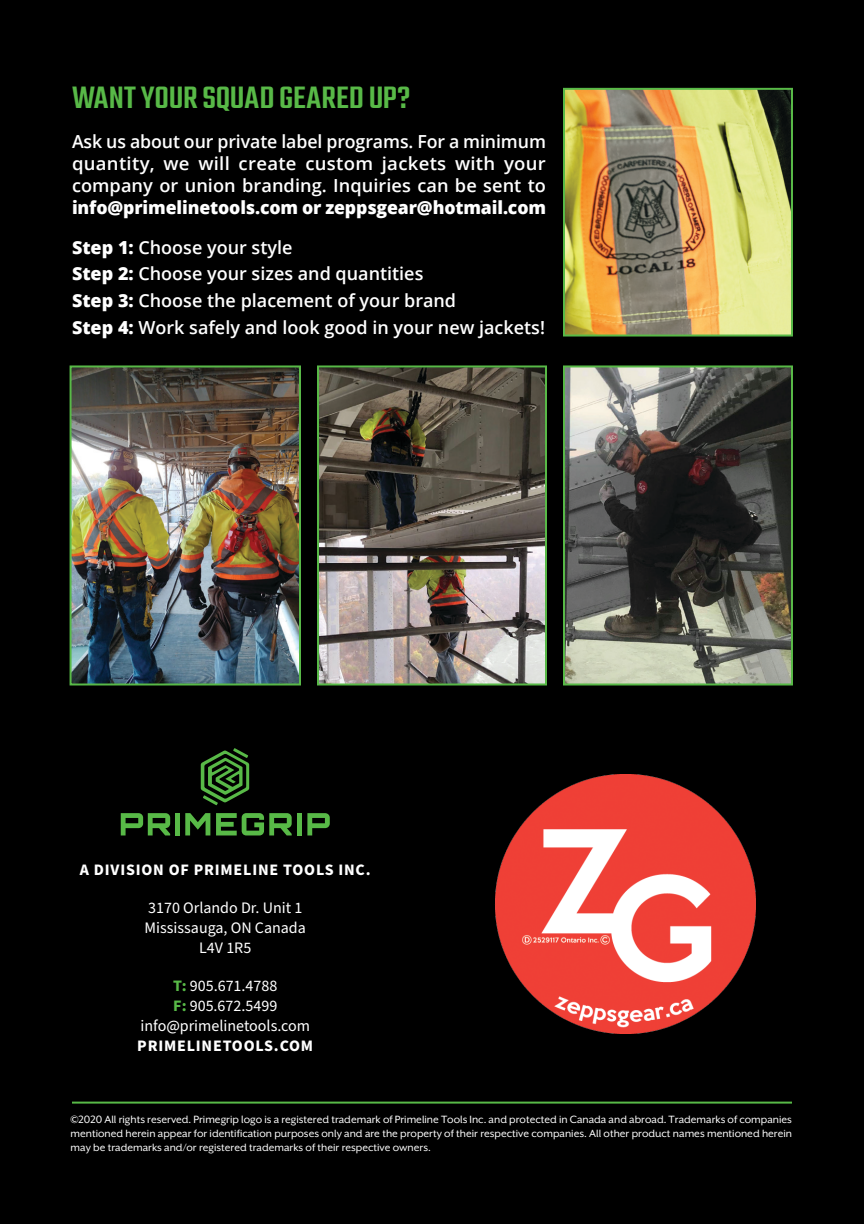
<style>
.page{position:relative;width:864px;height:1224px;background:#000}
.page>*{position:absolute;margin:0;border:0;box-sizing:border-box;transform-origin:0 0}
.t1{font:500 34px "Teko";color:#58b947}
.body{font:600 18px/22px "Open Sans";color:#fff;text-align:justify}
.t2{font:16px/20px "Source Sans Pro";color:#fff;text-align:center}
.t3{font:700 16px "Source Sans Pro";letter-spacing:.05em;color:#fff}
.t4{font:12.2px "Mr Eaves XL San OT";color:#fff}
.t5{font:12px/14px "Mr Eaves XL San OT";color:#fff}
.s1{font-weight:800}
.s2{font-weight:700;color:#58b947}
.s3{font-weight:700}
.s4{font-size:12px}
</style>
<div class="page">
<svg style="left:121px;top:813px;width:49px;height:22px"></svg>
<div style="left:175px;top:813px;width:5px;height:22px;background:#58b947"></div>
<svg style="left:185px;top:813px;width:25px;height:22px"></svg>
<svg style="left:216px;top:813px;width:76px;height:22px"></svg>
<div style="left:297px;top:813px;width:5px;height:22px;background:#58b947"></div>
<svg style="left:307px;top:813px;width:23px;height:22px"></svg>
<svg style="left:201px;top:748px;width:48px;height:57px"></svg>
<img style="left:566px;top:91px;width:224px;height:243px">
<div style="left:563px;top:88px;width:230px;height:249px;border:2px solid #58b947"></div>
<img style="left:495px;top:774px;width:261px;height:260px">
<hr style="left:72px;top:1102px;width:720px;height:2px;background:#58b947">
<img style="left:73px;top:368px;width:225px;height:314px">
<div style="left:70px;top:365px;width:231px;height:320px;border:2px solid #58b947"></div>
<img style="left:566px;top:368px;width:224px;height:314px">
<div style="left:563px;top:365px;width:230px;height:320px;border:2px solid #58b947"></div>
<img style="left:320px;top:368px;width:224px;height:314px">
<div style="left:317px;top:365px;width:230px;height:320px;border:2px solid #58b947"></div>
<p class="t1" style="left:72px;top:78px;width:340px">WANT YOUR SQUAD GEARED UP?</p>
<p class="body" style="left:72px;top:130px;width:476px">Ask us about our private label programs. For a minimum quantity, we will create custom jackets with your company or union branding. Inquiries can be sent to <span class="s1">info@primelinetools.com or zeppsgear@hotmail.com</span></p>
<p class="body" style="left:72px;top:236px;width:222px"><span class="s1">Step 1:</span> Choose your style</p>
<p class="body" style="left:72px;top:262px;width:353px"><span class="s1">Step 2:</span> Choose your sizes and quantities</p>
<p class="body" style="left:72px;top:289px;width:386px"><span class="s1">Step 3:</span> Choose the placement of your brand</p>
<p class="body" style="left:72px;top:316px;width:475px"><span class="s1">Step 4:</span> Work safely and look good in your new jackets!</p>
<p class="t3" style="left:80px;top:858px;width:292px">A DIVISION OF PRIMELINE TOOLS INC.</p>
<p class="t2" style="left:145px;top:898px;width:163px">3170 Orlando Dr. Unit 1<br>Mississauga, ON Canada<br>L4V 1R5</p>
<p class="t2" style="left:137px;top:976px;width:177px"><span class="s2">T:</span> 905.671.4788<br><span class="s2">F:</span> 905.672.5499 info@primelinetools.com<br><span class="s3">PRIMELINETOOLS.COM</span></p>
<p class="t4" style="left:71px;top:1113px;width:723px">©2020 All rights reserved. Primegrip logo is a registered trademark of Primeline Tools Inc. and protected in Canada and abroad. Trademarks <span class="s4">of companies</span></p>
<p class="t5" style="left:71px;top:1126px;width:723px">mentioned herein appear for identification purposes only and are the property of their respective companies. All other product names mentioned herein may be trademarks and/or registered trademarks of their respective owners.</p>
</div>
